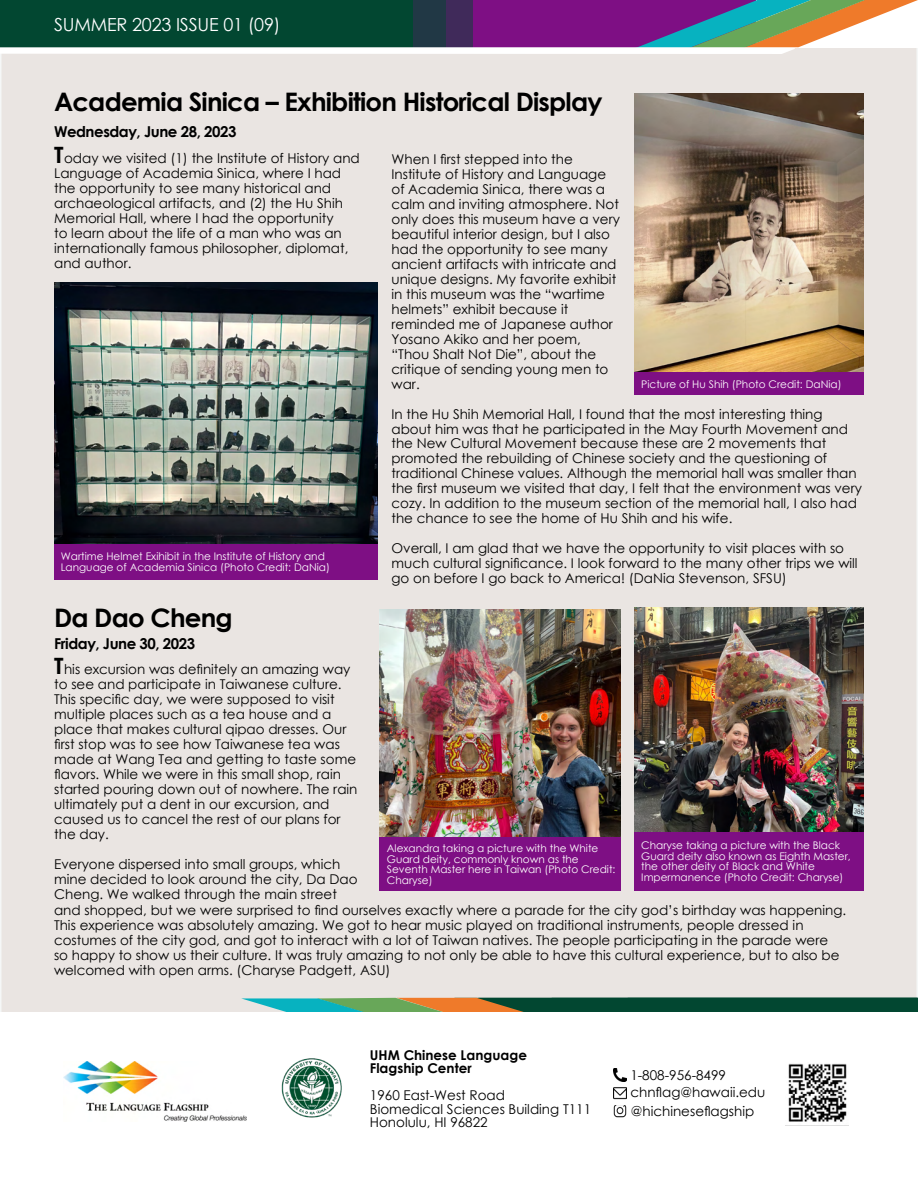
<style>
.page{position:relative;width:918px;height:1188px;background:#fff}
.page>*{position:absolute;margin:0;border:0;box-sizing:border-box;transform-origin:0 0}
.Newsletter_Content_T{font:700 25.5px "Century Gothic";letter-spacing:-.03em;color:#000}
.t1{font:18px "Century Gothic";letter-spacing:-.01em;color:#fff}
.Newsletter_Title_Sub{font:700 15px "Century Gothic";letter-spacing:-.03em;color:#000}
.Newsletter_Body{font:13.5px/15px "Century Gothic";color:#000}
.Photo_Credit{font:13.5px "Century Gothic";color:#000}
.Photo_Credit-2{font:700 13.5px "Century Gothic";color:#000}
.Newsletter_Photo_Cap{font:10.5px/10.5px "Century Gothic";color:#fff}
.s1{font-weight:700;font-size:22.5px}
</style>
<div class="page">
<div style="left:0;top:0;width:918px;height:1188px;background:#eae5e2;border:2px solid #f5f7f7"></div>
<svg style="left:0;top:0;width:918px;height:54px;background:#5d6771"></svg>
<svg style="left:241px;top:998px;width:677px;height:14px;background:#336a4b"></svg>
<div style="left:0;top:1012px;width:918px;height:176px;background:#fff"></div>
<img style="left:63px;top:1061px;width:184px;height:61px">
<img style="left:281px;top:1058px;width:61px;height:60px">
<svg style="left:614px;top:1068px;width:13px;height:13px"></svg>
<svg style="left:614px;top:1087px;width:13px;height:13px"></svg>
<img style="left:785px;top:1063px;width:64px;height:63px">
<img style="left:380px;top:609px;width:241px;height:228px">
<img style="left:634px;top:608px;width:230px;height:225px">
<img style="left:634px;top:93px;width:230px;height:279px">
<div style="left:634px;top:372px;width:230px;height:23px;background:#7e0f84"></div>
<img style="left:54px;top:282px;width:324px;height:262px">
<div style="left:54px;top:544px;width:324px;height:35px;background:#7e0f84"></div>
<div style="left:380px;top:837px;width:241px;height:54px;background:#7e0f84"></div>
<div style="left:634px;top:833px;width:230px;height:58px;background:#7e0f84"></div>
<img style="left:613px;top:1105px;width:14px;height:12px">
<h2 class="t1" style="left:54px;top:12px;width:228px">SUMMER 2023 ISSUE 01 (09)</h2>
<p class="Newsletter_Content_T" style="left:54px;top:83px;width:550px">Academia Sinica – Exhibition Historical Display</p>
<p class="Newsletter_Title_Sub" style="left:54px;top:120px;width:184px">Wednesday, June 28, 2023</p>
<p class="Newsletter_Body" style="left:54px;top:151px;width:307px"><span class="s1">T</span>oday we visited (1) the Institute of History and Language of Academia Sinica, where I had the opportunity to see many historical and archaeological artifacts, and (2) the Hu Shih Memorial Hall, where I had the opportunity<br>to learn about the life of a man who was an internationally famous philosopher, diplomat, and author.</p>
<p class="Newsletter_Body" style="left:391px;top:151px;width:230px">When I first stepped into the<br>Institute of History and Language of Academia Sinica, there was a calm and inviting atmosphere. Not only does this museum have a very beautiful interior design, but I also had the opportunity to see many ancient artifacts with intricate and unique designs. My favorite exhibit in this museum was the “wartime helmets” exhibit because it reminded me of Japanese author<br>Yosano Akiko and her poem, “Thou Shalt Not Die”, about the critique of sending young men to war.</p>
<p class="Newsletter_Body" style="left:392px;top:406px;width:472px">In the Hu Shih Memorial Hall, I found that the most interesting thing about him was that he participated in the May Fourth Movement and the New Cultural Movement because these are 2 movements that promoted the rebuilding of Chinese society and the questioning of traditional Chinese values. Although the memorial hall was smaller than the first museum we visited that day, I felt that the environment was very cozy. In addition to the museum section of the memorial hall, I also had the chance to see the home of Hu Shih and his wife.</p>
<p class="Newsletter_Body" style="left:392px;top:541px;width:468px">Overall, I am glad that we have the opportunity to visit places with so much cultural significance. I look forward to the many other trips we will go on before I go back to America! (DaNia Stevenson, SFSU)</p>
<p class="Newsletter_Photo_Cap" style="left:641px;top:378px;width:202px">Picture of Hu Shih (Photo Credit: DaNia)</p>
<p class="Newsletter_Photo_Cap" style="left:61px;top:551px;width:271px">Wartime Helmet Exihibit in the Institute of History and<br>Language of Academia Sinica (Photo Credit: DaNia)</p>
<p class="Newsletter_Content_T" style="left:54px;top:598px;width:180px">Da Dao Cheng</p>
<p class="Newsletter_Title_Sub" style="left:54px;top:633px;width:142px">Friday, June 30, 2023</p>
<p class="Newsletter_Body" style="left:54px;top:662px;width:305px"><span class="s1">T</span>his excursion was definitely an amazing way to see and participate in Taiwanese culture.<br>This specific day, we were supposed to visit multiple places such as a tea house and a place that makes cultural qipao dresses. Our first stop was to see how Taiwanese tea was made at Wang Tea and getting to taste some flavors. While we were in this small shop, rain started pouring down out of nowhere. The rain ultimately put a dent in our excursion, and caused us to cancel the rest of our plans for the day.</p>
<p class="Newsletter_Body" style="left:54px;top:857px;width:794px">Everyone dispersed into small groups, which<br>mine decided to look around the city, Da Dao<br>Cheng. We walked through the main street<br>and shopped, but we were surprised to find ourselves exactly where a parade for the city god’s birthday was happening.<br>This experience was absolutely amazing. We got to hear music played on traditional instruments, people dressed in costumes of the city god, and got to interact with a lot of Taiwan natives. The people participating in the parade were<br>so happy to show us their culture. It was truly amazing to not only be able to have this cultural experience, but to also be welcomed with open arms. (Charyse Padgett, ASU)</p>
<p class="Newsletter_Photo_Cap" style="left:387px;top:843px;width:230px">Alexandra taking a picture with the White<br>Guard deity, commonly known as the<br>Seventh Master here in Taiwan (Photo Credit:<br>Charyse)</p>
<p class="Newsletter_Photo_Cap" style="left:641px;top:840px;width:211px">Charyse taking a picture with the Black Guard deity also known as Eighth Master, the other deity of Black and White Impermanence (Photo Credit: Charyse)</p>
<p class="Photo_Credit-2" style="left:370px;top:1044px;width:159px">UHM Chinese Language</p>
<p class="Photo_Credit-2" style="left:370px;top:1058px;width:103px">Flagship Center</p>
<p class="Photo_Credit" style="left:370px;top:1086px;width:137px">1960 East-West Road</p>
<p class="Photo_Credit" style="left:370px;top:1099px;width:223px">Biomedical Sciences Building T111</p>
<p class="Photo_Credit" style="left:370px;top:1113px;width:119px">Honolulu, HI 96822</p>
<p class="Photo_Credit" style="left:630px;top:1066px;width:97px">1-808-956-8499</p>
<p class="Photo_Credit" style="left:630px;top:1083px;width:137px">chnflag@hawaii.edu</p>
<p class="Photo_Credit" style="left:631px;top:1101px;width:125px">@hichineseflagship</p>
</div>
